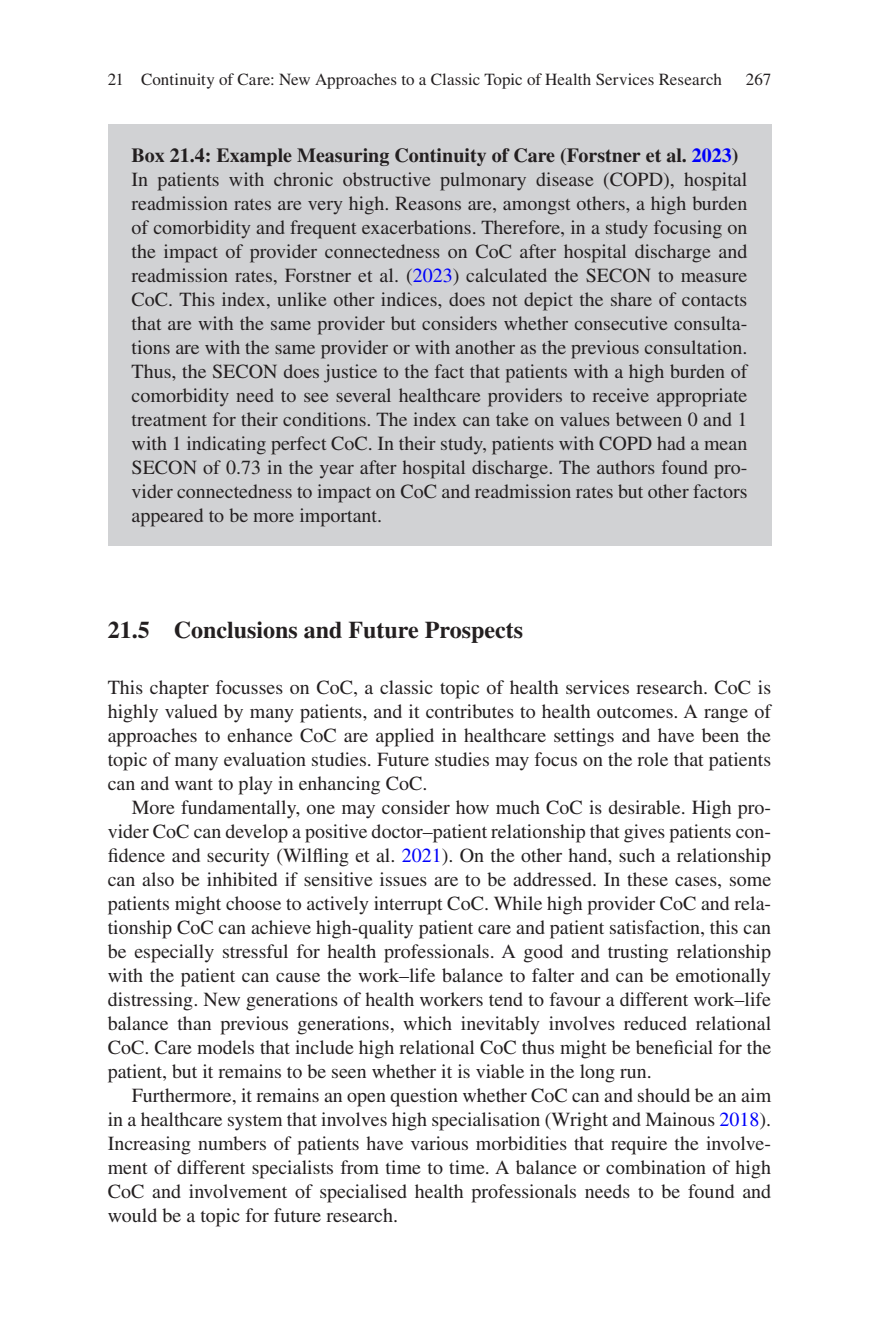
<style>
.page{position:relative;width:879px;height:1333px;background:#fff}
.page>*{position:absolute;margin:0;border:0;box-sizing:border-box;transform-origin:0 0}
._1_hd{font:700 24px "Times LT Std";color:#231f20}
.Text_flush{font:20px/24px "Times LT Std";color:#231f20;text-align:justify}
.Text{font:20px/24px "Times LT Std";color:#231f20;text-align:justify}
.B_1hd_Overview{font:700 20px "Times LT Std";color:#231f20}
.t1{font:17px "Times LT Std";letter-spacing:.005em;color:#231f20}
.s1{color:#0000fa}
</style>
<div class="page">
<div style="left:108px;top:124px;width:663px;height:421px;background:#d1d2d4"></div>
<p class="t1" style="left:108px;top:70px;width:616px">21 Continuity of Care: New Approaches to a Classic Topic of Health Services Research</p>
<p class="t1" style="left:746px;top:70px;width:27px">267</p>
<p class="B_1hd_Overview" style="left:132px;top:143px;width:608px">Box 21.4: Example Measuring Continuity of Care (Forstner et al. <span class="s1">2023</span>)</p>
<p class="Text_flush" style="left:132px;top:167px;width:617px">In patients with chronic obstructive pulmonary disease (COPD), hospital readmission rates are very high. Reasons are, amongst others, a high burden of comorbidity and frequent exacerbations. Therefore, in a study focusing on the impact of provider connectedness on CoC after hospital discharge and readmission rates, Forstner et al. (<span class="s1">2023</span>) calculated the SECON to measure CoC. This index, unlike other indices, does not depict the share of contacts that are with the same provider but considers whether consecutive consulta&shy;tions are with the same provider or with another as the previous consultation.<br>Thus, the SECON does justice to the fact that patients with a high burden of comorbidity need to see several healthcare providers to receive appropriate treatment for their conditions. The index can take on values between 0 and 1 with 1 indicating perfect CoC. In their study, patients with COPD had a mean SECON of 0.73 in the year after hospital discharge. The authors found pro&shy;vider connectedness to impact on CoC and readmission rates but other factors appeared to be more important.</p>
<h2 class="_1_hd" style="left:108px;top:615px;width:417px">21.5 Conclusions and Future Prospects</h2>
<p class="Text_flush" style="left:108px;top:675px;width:665px">This chapter focusses on CoC, a classic topic of health services research. CoC is highly valued by many patients, and it contributes to health outcomes. A range of approaches to enhance CoC are applied in healthcare settings and have been the topic of many evaluation studies. Future studies may focus on the role that patients can and want to play in enhancing CoC.</p>
<p class="Text" style="left:108px;top:795px;width:665px;text-indent:24px">More fundamentally, one may consider how much CoC is desirable. High pro&shy;vider CoC can develop a positive doctor–patient relationship that gives patients con&shy;fidence and security (Wilfling et al. <span class="s1">2021</span>). On the other hand, such a relationship can also be inhibited if sensitive issues are to be addressed. In these cases, some patients might choose to actively interrupt CoC. While high provider CoC and rela&shy;tionship CoC can achieve high-quality patient care and patient satisfaction, this can be especially stressful for health professionals. A good and trusting relationship with the patient can cause the work–life balance to falter and can be emotionally distressing. New generations of health workers tend to favour a different work–life balance than previous generations, which inevitably involves reduced relational CoC. Care models that include high relational CoC thus might be beneficial for the patient, but it remains to be seen whether it is viable in the long run.</p>
<p class="Text" style="left:108px;top:1083px;width:665px;text-indent:24px">Furthermore, it remains an open question whether CoC can and should be an aim in a healthcare system that involves high specialisation (Wright and Mainous <span class="s1">2018</span>).<br>Increasing numbers of patients have various morbidities that require the involve&shy;ment of different specialists from time to time. A balance or combination of high CoC and involvement of specialised health professionals needs to be found and would be a topic for future research.</p>
</div>
